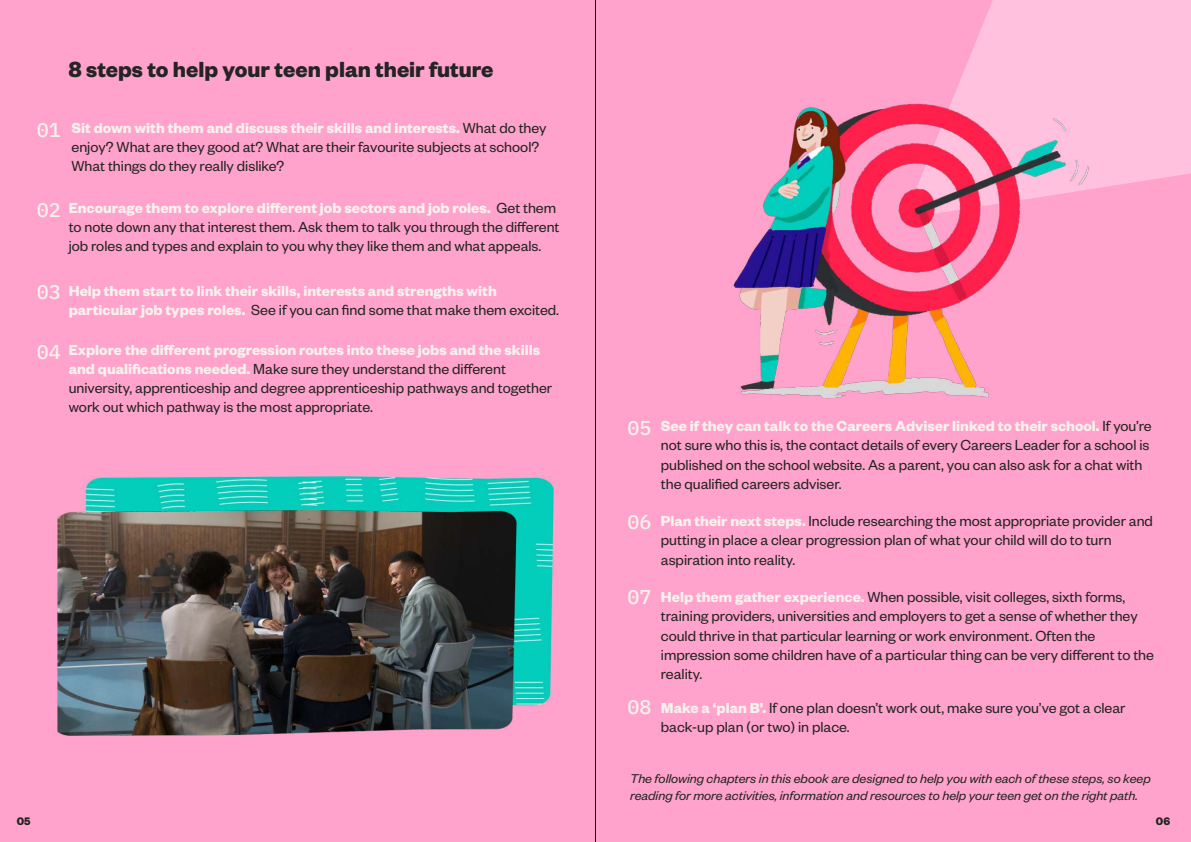
<style>
.page{position:relative;width:1191px;height:842px;background:#fff}
.page>*{position:absolute;margin:0;border:0;box-sizing:border-box;transform-origin:0 0}
.t1{font:700 24px "Founders Grotesk";color:#242424}
.t2{font:500 20px "IBM Plex Mono";color:#f7f1ed}
.t3{font:16px/19.2px "Founders Grotesk";color:#242424}
.t4{font:700 16px/19.2px "Founders Grotesk";color:#f7f1ed}
.t5{font:italic 14px/16.8px "Founders Grotesk";color:#242424}
.t6{font:700 12px "Founders Grotesk";color:#242424}
.s1{font-weight:700;color:#f7f1ed}
.s2{font-weight:400;color:#242424}
</style>
<div class="page">
<div style="left:0;top:0;width:1190px;height:842px;background:#ffa3cc"></div>
<svg style="left:972px;top:0;width:219px;height:218px;background:#ffbcda"></svg>
<img style="left:733px;top:52px;width:369px;height:347px">
<img style="left:83px;top:476px;width:470px;height:231px">
<img style="left:58px;top:511px;width:458px;height:224px">
<hr style="left:595px;top:0;width:1px;height:842px;background:#000">
<h1 class="t1" style="left:69px;top:62px;width:426px">8 steps to help your teen plan their future</h1>
<p class="t2" style="left:37px;top:122px;width:25px">01</p>
<p class="t3" style="left:72px;top:121px;width:476px"><span class="s1">Sit down with them and discuss their skills and interests.</span> What do they enjoy? What are they good at? What are their favourite subjects at school?<br>What things do they really dislike?</p>
<p class="t3" style="left:69px;top:201px;width:492px"><span class="s1">Encourage them to explore different job sectors and job roles.</span> Get them to note down any that interest them. Ask them to talk you through the different job roles and types and explain to you why they like them and what appeals.</p>
<p class="t4" style="left:69px;top:284px;width:492px">Help them start to link their skills, interests and strengths with particular job types roles. <span class="s2">See if you can find some that make them excited.</span></p>
<p class="t3" style="left:69px;top:343px;width:485px"><span class="s1">Explore the different progression routes into these jobs and the skills and qualifications needed.</span> Make sure they understand the different university, apprenticeship and degree apprenticeship pathways and together work out which pathway is the most appropriate.</p>
<p class="t2" style="left:37px;top:201px;width:25px">02</p>
<p class="t2" style="left:37px;top:284px;width:25px">03</p>
<p class="t2" style="left:37px;top:343px;width:25px">04</p>
<p class="t2" style="left:627px;top:420px;width:25px">05</p>
<p class="t2" style="left:627px;top:513px;width:25px">06</p>
<p class="t2" style="left:627px;top:589px;width:25px">07</p>
<p class="t2" style="left:627px;top:699px;width:25px">08</p>
<p class="t3" style="left:661px;top:419px;width:492px"><span class="s1">See if they can talk to the Careers Adviser linked to their school.</span> If you’re not sure who this is, the contact details of every Careers Leader for a school is published on the school website. As a parent, you can also ask for a chat with the qualified careers adviser.</p>
<p class="t3" style="left:661px;top:514px;width:493px"><span class="s1">Plan their next steps.</span> Include researching the most appropriate provider and putting in place a clear progression plan of what your child will do to turn aspiration into reality.</p>
<p class="t3" style="left:661px;top:590px;width:494px"><span class="s1">Help them gather experience.</span> When possible, visit colleges, sixth forms, training providers, universities and employers to get a sense of whether they could thrive in that particular learning or work environment. Often the impression some children have of a particular thing can be very different to the reality.</p>
<p class="t3" style="left:661px;top:701px;width:466px"><span class="s1">Make a ‘plan B’.</span> If one plan doesn’t work out, make sure you’ve got a clear back-up plan (or two) in place.</p>
<p class="t5" style="left:630px;top:773px;width:522px">The following chapters in this ebook are designed to help you with each of these steps, so keep reading for more activities, information and resources to help your teen get on the right path.</p>
<p class="t6" style="left:17px;top:817px;width:15px">05</p>
<p class="t6" style="left:1155px;top:817px;width:16px">06</p>
</div>
